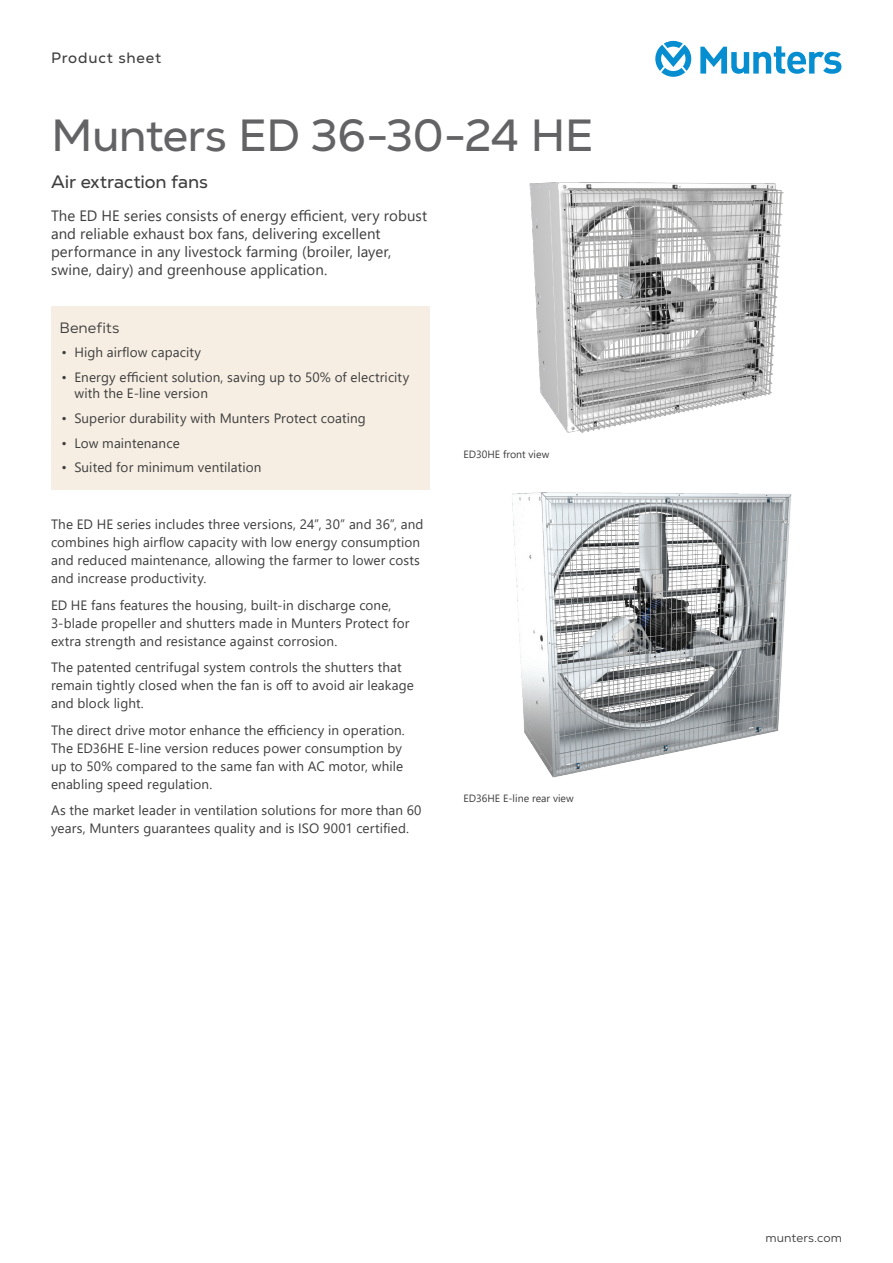
<style>
.page{position:relative;width:893px;height:1263px;background:#fff}
.page>*{position:absolute;margin:0;border:0;box-sizing:border-box;transform-origin:0 0}
.Heading_1{font:45px "Nexa Text";letter-spacing:-.015em;color:#636366}
.Subheading_1{font:18px "Nexa Text";letter-spacing:-.005em;color:#3e3e3f}
.Intro{font:15px/18px "Segoe UI";letter-spacing:.005em;color:#3e3e3f}
.t1{font:15px "Nexa Text";letter-spacing:.05em;color:#3e3e3f}
.Subheading_2{font:15px "Nexa Text";letter-spacing:.01em;color:#3e3e3f}
.Bodytext{font:13.5px/18px "Segoe UI";letter-spacing:.01em;color:#3e3e3f}
.t2{font:12px "Nexa Text";letter-spacing:.01em;color:#3e3e3f}
.Picture_caption{font:10.5px "Segoe UI";color:#3e3e3f}
</style>
<div class="page">
<svg style="left:655px;top:41px;width:186px;height:36px"></svg>
<div style="left:51px;top:306px;width:378px;height:183px;background:#f6eee2"></div>
<img style="left:512px;top:492px;width:280px;height:286px">
<img style="left:529px;top:182px;width:255px;height:251px">
<p class="t1" style="left:51px;top:49px;width:112px">Product sheet</p>
<p class="Heading_1" style="left:51px;top:107px;width:544px">Munters ED 36-30-24 HE</p>
<p class="Subheading_1" style="left:51px;top:171px;width:158px">Air extraction fans</p>
<p class="Intro" style="left:51px;top:206px;width:378px">The ED HE series consists of energy efficient, very robust and reliable exhaust box fans, delivering excellent performance in any livestock farming (broiler, layer, swine, dairy) and greenhouse application.</p>
<p class="Subheading_2" style="left:60px;top:318px;width:62px">Benefits</p>
<p class="Bodytext" style="left:62px;top:342px;width:141px">• High airflow capacity</p>
<p class="Bodytext" style="left:74px;top:368px;width:336px;line-height:16.2px;text-indent:-13px">• Energy efficient solution, saving up to 50% of electricity with the E-line version</p>
<p class="Bodytext" style="left:62px;top:408px;width:306px">• Superior durability with Munters Protect coating</p>
<p class="Bodytext" style="left:62px;top:433px;width:120px">• Low maintenance</p>
<p class="Bodytext" style="left:62px;top:457px;width:201px">• Suited for minimum ventilation</p>
<p class="Bodytext" style="left:51px;top:514px;width:374px">The ED HE series includes three versions, 24”, 30” and 36”, and combines high airflow capacity with low energy consumption and reduced maintenance, allowing the farmer to lower costs and increase productivity.</p>
<p class="Bodytext" style="left:51px;top:594px;width:360px">ED HE fans features the housing, built-in discharge cone,<br>3-blade propeller and shutters made in Munters Protect for extra strength and resistance against corrosion.</p>
<p class="Bodytext" style="left:51px;top:657px;width:364px">The patented centrifugal system controls the shutters that remain tightly closed when the fan is off to avoid air leakage and block light.</p>
<p class="Bodytext" style="left:51px;top:719px;width:355px">The direct drive motor enhance the efficiency in operation.<br>The ED36HE E-line version reduces power consumption by up to 50% compared to the same fan with AC motor, while enabling speed regulation.</p>
<p class="Bodytext" style="left:51px;top:800px;width:372px">As the market leader in ventilation solutions for more than 60 years, Munters guarantees quality and is ISO 9001 certified.</p>
<p class="Picture_caption" style="left:463px;top:445px;width:87px">ED30HE front view</p>
<p class="Picture_caption" style="left:463px;top:788px;width:112px">ED36HE E-line rear view</p>
<p class="t2" style="left:765px;top:1230px;width:78px">munters.com</p>
</div>
